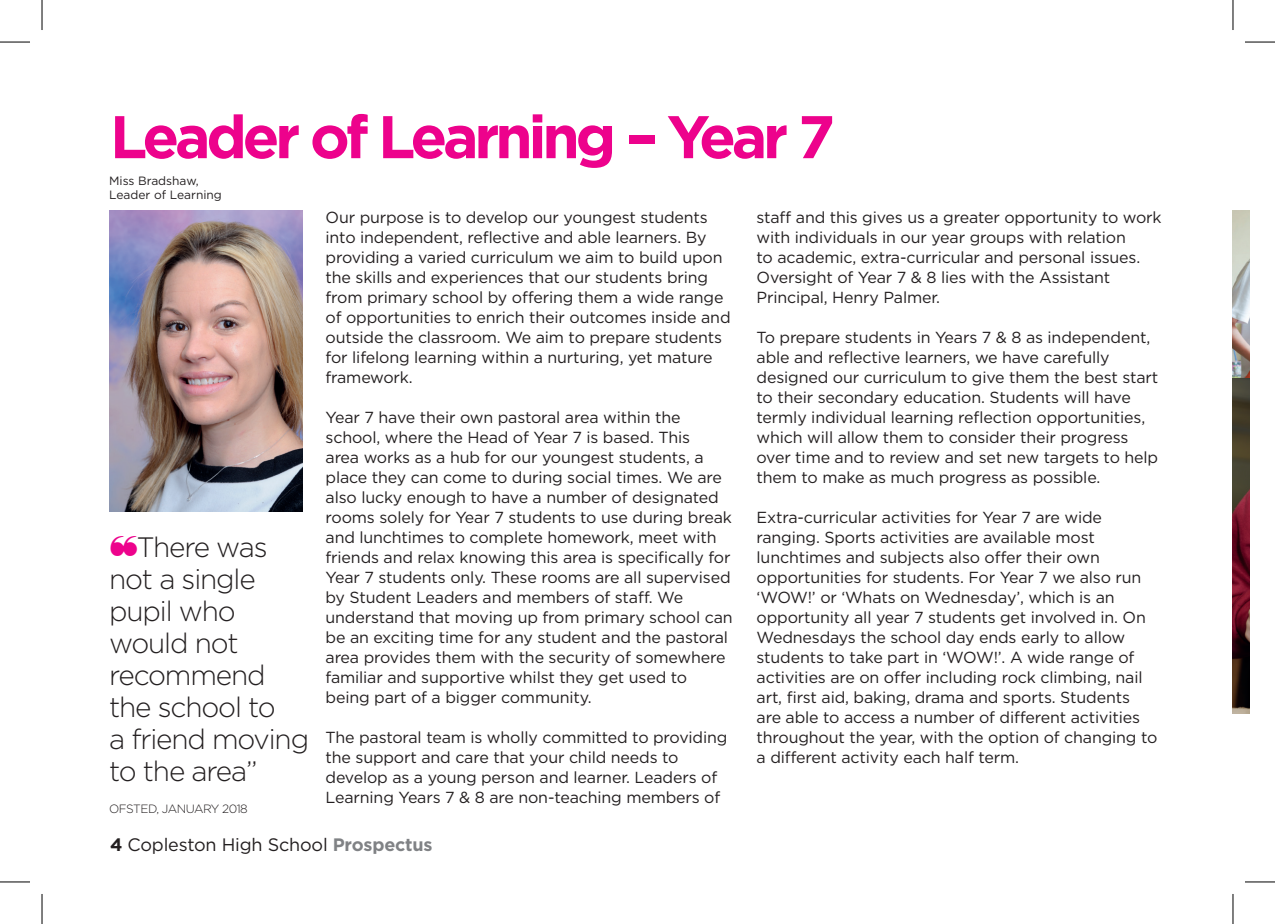
<style>
.page{position:relative;width:1275px;height:924px;background:#fff}
.page>*{position:absolute;margin:0;border:0;box-sizing:border-box;transform-origin:0 0}
.t1{font:700 60px "Gotham";letter-spacing:-.07em;color:#ed028c}
.t2{font:300 28px/32px "Gotham";letter-spacing:-.04em;color:#231f20}
.t3{font:18px "Gotham";letter-spacing:-.01em;color:#231f20}
.t4{font:16px/20px "Gotham";letter-spacing:-.01em;color:#231f20}
.t5{font:12px/14px "Gotham";color:#231f20}
.t6{font:300 12px "Gotham";letter-spacing:-.04em;color:#231f20}
.s1{color:#ed028c}
.s2{font-weight:700}
.s3{font-weight:700;color:#808285}
</style>
<div class="page">
<img style="left:109px;top:210px;width:194px;height:301px">
<img style="left:1233px;top:210px;width:17px;height:168px">
<svg style="left:1233px;top:378px;width:17px;height:335px;background:#4d2424"></svg>
<hr style="left:0;top:42px;width:30px;height:1px;background:#000">
<hr style="left:1245px;top:42px;width:30px;height:1px;background:#000">
<hr style="left:0;top:881px;width:30px;height:1px;background:#000">
<hr style="left:1245px;top:881px;width:30px;height:1px;background:#000">
<hr style="left:42px;top:0;width:1px;height:30px;background:#000">
<hr style="left:42px;top:893px;width:1px;height:30px;background:#000">
<hr style="left:1232px;top:0;width:1px;height:30px;background:#000">
<hr style="left:1232px;top:893px;width:1px;height:30px;background:#000">
<h1 class="t1" style="left:110px;top:97px;width:726px">Leader of Learning – Year 7</h1>
<p class="t5" style="left:109px;top:173px;width:114px">Miss Bradshaw,<br>Leader of Learning</p>
<h2 class="t2" style="left:109px;top:530px;width:202px"><span class="s1">❝</span>There was not a single pupil who would not recommend the school to<br>a friend moving to the area”</h2>
<p class="t6" style="left:109px;top:800px;width:140px">OFSTED, JANUARY 2018</p>
<p class="t4" style="left:325px;top:207px;width:406px">Our purpose is to develop our youngest students into independent, reflective and able learners. By providing a varied curriculum we aim to build upon the skills and experiences that our students bring from primary school by offering them a wide range of opportunities to enrich their outcomes inside and outside the classroom. We aim to prepare students for lifelong learning within a nurturing, yet mature framework.</p>
<p class="t4" style="left:325px;top:407px;width:409px">Year 7 have their own pastoral area within the school, where the Head of Year 7 is based. This<br>area works as a hub for our youngest students, a place they can come to during social times. We are also lucky enough to have a number of designated rooms solely for Year 7 students to use during break and lunchtimes to complete homework, meet with friends and relax knowing this area is specifically for Year 7 students only. These rooms are all supervised by Student Leaders and members of staff. We understand that moving up from primary school can be an exciting time for any student and the pastoral area provides them with the security of somewhere familiar and supportive whilst they get used to being part of a bigger community.</p>
<p class="t4" style="left:325px;top:727px;width:403px">The pastoral team is wholly committed to providing the support and care that your child needs to develop as a young person and learner. Leaders of Learning Years 7 &amp; 8 are non-teaching members of</p>
<p class="t3" style="left:110px;top:832px;width:324px"><span class="s2">4</span> Copleston High School <span class="s3">Prospectus</span></p>
<p class="t4" style="left:756px;top:207px;width:406px">staff and this gives us a greater opportunity to work with individuals in our year groups with relation<br>to academic, extra-curricular and personal issues.<br>Oversight of Year 7 &amp; 8 lies with the Assistant Principal, Henry Palmer.</p>
<p class="t4" style="left:756px;top:327px;width:403px">To prepare students in Years 7 &amp; 8 as independent, able and reflective learners, we have carefully designed our curriculum to give them the best start to their secondary education. Students will have termly individual learning reflection opportunities, which will allow them to consider their progress over time and to review and set new targets to help them to make as much progress as possible.</p>
<p class="t4" style="left:756px;top:507px;width:402px">Extra-curricular activities for Year 7 are wide ranging. Sports activities are available most lunchtimes and subjects also offer their own opportunities for students. For Year 7 we also run ‘WOW!’ or ‘Whats on Wednesday’, which is an opportunity all year 7 students get involved in. On Wednesdays the school day ends early to allow students to take part in ‘WOW!’. A wide range of activities are on offer including rock climbing, nail art, first aid, baking, drama and sports. Students are able to access a number of different activities throughout the year, with the option of changing to a different activity each half term.</p>
</div>
